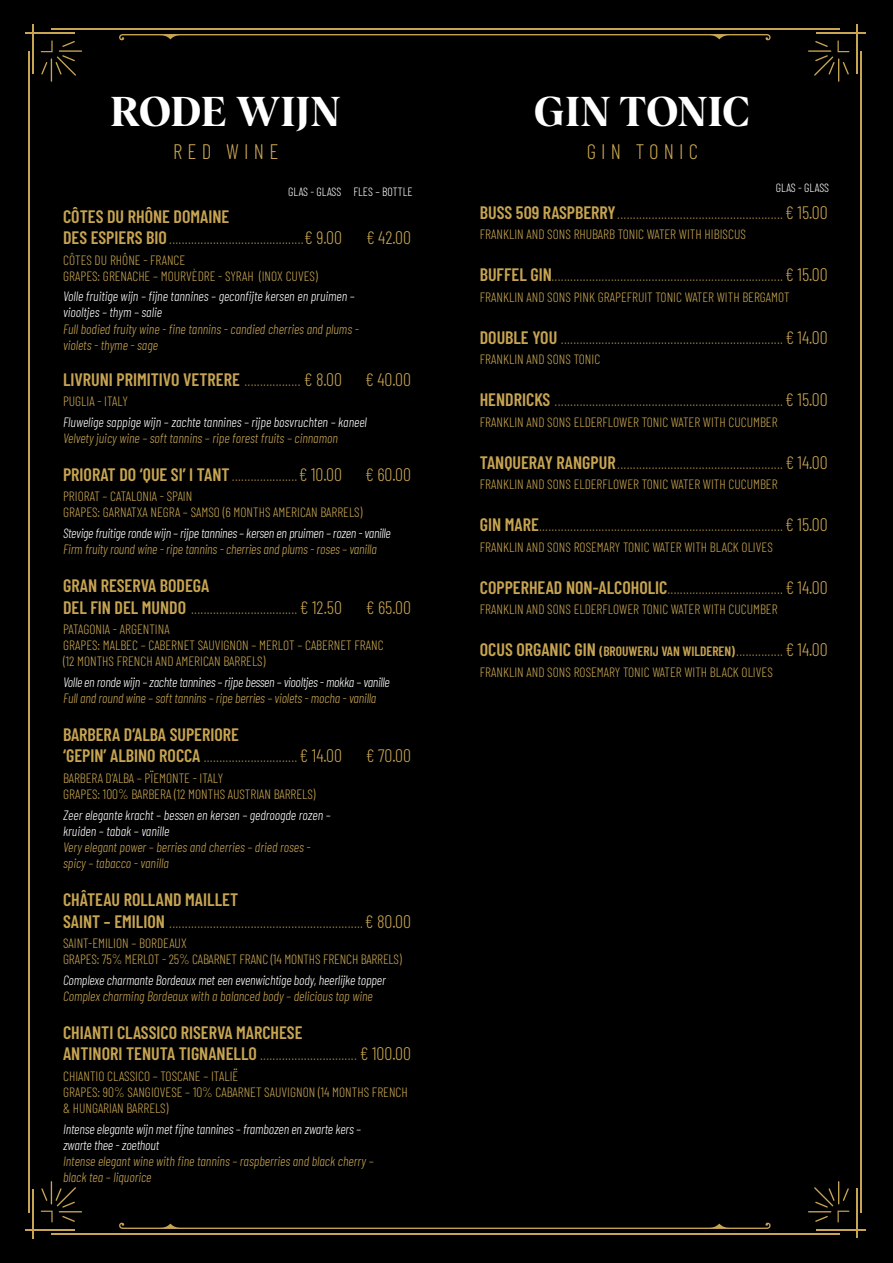
<style>
.page{position:relative;width:893px;height:1263px;background:#000}
.page>*{position:absolute;margin:0;border:0;box-sizing:border-box;transform-origin:0 0}
.t1{font:40.65px "Albra Semi";letter-spacing:.005em;color:#fff}
.t2{font:300 21px "Barlow Condensed";letter-spacing:.25em;color:#c7a451}
.t3{font:600 18px "Barlow Condensed";color:#c7a451}
.t4{font:300 18px "Barlow Condensed";color:#c7a451}
.t5{font:300 13.5px/16.2px "Barlow Condensed";color:#c7a451}
.t6{font:italic 300 13.5px/16.2px "Barlow Condensed";letter-spacing:-.01em;color:#fff}
.t7{font:italic 300 13.5px/16.2px "Barlow Condensed";color:#c7a451}
.t8{font:300 12px "Barlow Condensed";color:#c7a451}
.t9{font:300 12px "Barlow Condensed";color:#fff}
.s1{font-weight:600;font-size:18px}
.s2{font-size:18px}
.s3{font-weight:300;font-size:12px}
.s4{font-weight:300}
.s5{font-weight:600}
.s6{font-size:12px}
</style>
<div class="page">
<hr style="left:51px;top:28px;width:788px;height:1px;background:#c7a552">
<hr style="left:33px;top:25px;width:1px;height:49px;background:#c7a552">
<hr style="left:25px;top:32px;width:49px;height:2px;background:#c7a552">
<hr style="left:856px;top:24px;width:2px;height:50px;background:#c7a552">
<hr style="left:816px;top:32px;width:49px;height:1px;background:#c7a552">
<hr style="left:860px;top:51px;width:2px;height:1161px;background:#c7a552">
<hr style="left:51px;top:1233px;width:788px;height:2px;background:#c7a552">
<hr style="left:856px;top:1188px;width:2px;height:50px;background:#c7a552">
<hr style="left:816px;top:1229px;width:49px;height:1px;background:#c7a552">
<hr style="left:28px;top:51px;width:2px;height:1161px;background:#c7a552">
<hr style="left:33px;top:1189px;width:1px;height:49px;background:#c7a552">
<hr style="left:25px;top:1229px;width:49px;height:2px;background:#c7a552">
<svg style="left:41px;top:40px;width:41px;height:42px"></svg>
<svg style="left:808px;top:40px;width:41px;height:42px"></svg>
<svg style="left:808px;top:1181px;width:41px;height:41px"></svg>
<svg style="left:41px;top:1181px;width:41px;height:41px"></svg>
<svg style="left:119px;top:1223px;width:652px;height:6px"></svg>
<svg style="left:119px;top:34px;width:652px;height:6px"></svg>
<h1 class="t1" style="left:111px;top:82px;width:232px">RODE WIJN</h1>
<h2 class="t2" style="left:173px;top:137px;width:107px">RED WINE</h2>
<p class="t9" style="left:288px;top:183px;width:126px">GLAS - GLASS FLES – BOTTLE</p>
<h3 class="t3" style="left:63px;top:203px;width:168px">CÔTES DU RHÔNE DOMAINE</h3>
<p class="t8" style="left:63px;top:231px;width:281px"><span class="s1">DES ESPIERS BIO</span> ...........................................<span class="s2">€ 9.00</span></p>
<h3 class="t4" style="left:366px;top:225px;width:47px">€ 42.00</h3>
<p class="t5" style="left:63px;top:251px;width:256px">CÔTES DU RHÔNE - FRANCE<br>GRAPES: GRENACHE – MOURVÈDRE - SYRAH (INOX CUVES)</p>
<p class="t6" style="left:63px;top:287px;width:293px">Volle fruitige wijn – fijne tannines – geconfijte kersen en pruimen – viooltjes – thym – salie</p>
<p class="t7" style="left:63px;top:320px;width:297px">Full bodied fruity wine - fine tannins - candied cherries and plums - violets - thyme - sage</p>
<h3 class="t3" style="left:63px;top:367px;width:281px">LIVRUNI PRIMITIVO VETRERE <span class="s3">..................</span> <span class="s4">€ 8.00</span></h3>
<h3 class="t4" style="left:365px;top:366px;width:47px">€ 40.00</h3>
<p class="t5" style="left:63px;top:392px;width:66px">PUGLIA - ITALY</p>
<p class="t6" style="left:63px;top:413px;width:305px">Fluwelige sappige wijn – zachte tannines – rijpe bosvruchten – kaneel</p>
<p class="t7" style="left:63px;top:429px;width:276px">Velvety juicy wine – soft tannins – ripe forest fruits – cinnamon</p>
<h3 class="t3" style="left:63px;top:461px;width:281px">PRIORAT DO ‘QUE SI’ I TANT <span class="s3">.....................</span><span class="s4">€ 10.00</span></h3>
<h3 class="t4" style="left:365px;top:461px;width:48px">€ 60.00</h3>
<p class="t5" style="left:63px;top:487px;width:301px">PRIORAT – CATALONIA - SPAIN<br>GRAPES: GARNATXA NEGRA – SAMSO (6 MONTHS AMERICAN BARRELS)</p>
<p class="t6" style="left:63px;top:524px;width:329px">Stevige fruitige ronde wijn – rijpe tannines – kersen en pruimen – rozen - vanille</p>
<p class="t7" style="left:63px;top:540px;width:315px">Firm fruity round wine - ripe tannins - cherries and plums - roses – vanilla</p>
<h3 class="t3" style="left:63px;top:573px;width:148px">GRAN RESERVA BODEGA</h3>
<p class="t8" style="left:63px;top:601px;width:281px"><span class="s1">DEL FIN DEL MUNDO</span> .................................. <span class="s2">€ 12.50</span></p>
<h3 class="t4" style="left:366px;top:594px;width:47px">€ 65.00</h3>
<p class="t5" style="left:63px;top:620px;width:322px">PATAGONIA - ARGENTINA<br>GRAPES: MALBEC – CABERNET SAUVIGNON – MERLOT – CABERNET FRANC (12 MONTHS FRENCH AND AMERICAN BARRELS)</p>
<p class="t6" style="left:63px;top:673px;width:328px">Volle en ronde wijn – zachte tannines – rijpe bessen – viooltjes - mokka – vanille</p>
<p class="t7" style="left:63px;top:689px;width:315px">Full and round wine – soft tannins – ripe berries – violets - mocha - vanilla</p>
<h3 class="t3" style="left:63px;top:721px;width:177px">BARBERA D’ALBA SUPERIORE</h3>
<p class="t8" style="left:63px;top:749px;width:281px"><span class="s1">‘GEPIN’ ALBINO ROCCA</span> .............................. <span class="s2">€ 14.00</span></p>
<h3 class="t4" style="left:366px;top:743px;width:47px">€ 70.00</h3>
<p class="t5" style="left:63px;top:769px;width:254px">BARBERA D’ALBA – PÏEMONTE - ITALY<br>GRAPES: 100% BARBERA (12 MONTHS AUSTRIAN BARRELS)</p>
<p class="t6" style="left:63px;top:806px;width:269px">Zeer elegante kracht – bessen en kersen – gedroogde rozen – kruiden – tabak – vanille</p>
<p class="t7" style="left:63px;top:838px;width:249px">Very elegant power – berries and cherries – dried roses - spicy – tabacco - vanilla</p>
<h3 class="t3" style="left:63px;top:887px;width:177px">CHÂTEAU ROLLAND MAILLET</h3>
<p class="t8" style="left:63px;top:915px;width:350px"><span class="s1">SAINT – EMILION</span> ..............................................................<span class="s2">€ 80.00</span></p>
<p class="t5" style="left:63px;top:934px;width:340px">SAINT-EMILION – BORDEAUX<br>GRAPES: 75% MERLOT - 25% CABARNET FRANC (14 MONTHS FRENCH BARRELS)</p>
<p class="t6" style="left:63px;top:971px;width:324px">Complexe charmante Bordeaux met een evenwichtige body, heerlijke topper</p>
<p class="t7" style="left:63px;top:987px;width:311px">Complex charming Bordeaux with a balanced body – delicious top wine</p>
<h3 class="t3" style="left:63px;top:1019px;width:241px">CHIANTI CLASSICO RISERVA MARCHESE</h3>
<p class="t8" style="left:63px;top:1047px;width:350px"><span class="s1">ANTINORI TENUTA TIGNANELLO</span> ............................... <span class="s2">€ 100.00</span></p>
<p class="t5" style="left:63px;top:1067px;width:346px">CHIANTIO CLASSICO – TOSCANE – ITALIË<br>GRAPES: 90% SANGIOVESE – 10% CABARNET SAUVIGNON (14 MONTHS FRENCH &amp; HUNGARIAN BARRELS)</p>
<p class="t6" style="left:63px;top:1120px;width:300px">Intense elegante wijn met fijne tannines – frambozen en zwarte kers – zwarte thee - zoethout</p>
<p class="t7" style="left:63px;top:1152px;width:312px">Intense elegant wine with fine tannins – raspberries and black cherry – black tea – liquorice</p>
<h1 class="t1" style="left:534px;top:82px;width:218px">GIN TONIC</h1>
<h2 class="t2" style="left:587px;top:137px;width:113px">GIN TONIC</h2>
<p class="t9" style="left:776px;top:179px;width:55px">GLAS - GLASS</p>
<p class="t8" style="left:480px;top:206px;width:350px"><span class="s1">BUSS 509 RASPBERRY</span>..................................................... <span class="s2">€ 15.00</span></p>
<p class="t5" style="left:480px;top:225px;width:268px">FRANKLIN AND SONS RHUBARB TONIC WATER WITH HIBISCUS</p>
<p class="t8" style="left:480px;top:268px;width:350px"><span class="s1">BUFFEL GIN</span>.......................................................................... <span class="s2">€ 15.00</span></p>
<p class="t5" style="left:480px;top:288px;width:311px">FRANKLIN AND SONS PINK GRAPEFRUIT TONIC WATER WITH BERGAMOT</p>
<p class="t8" style="left:480px;top:331px;width:350px"><span class="s1">DOUBLE YOU</span> ....................................................................... <span class="s2">€ 14.00</span></p>
<p class="t5" style="left:480px;top:350px;width:122px">FRANKLIN AND SONS TONIC</p>
<p class="t8" style="left:480px;top:393px;width:350px"><span class="s1">HENDRICKS</span> ......................................................................... <span class="s2">€ 15.00</span></p>
<p class="t5" style="left:480px;top:413px;width:299px">FRANKLIN AND SONS ELDERFLOWER TONIC WATER WITH CUCUMBER</p>
<p class="t8" style="left:480px;top:456px;width:350px"><span class="s1">TANQUERAY RANGPUR</span>..................................................... <span class="s2">€ 14.00</span></p>
<p class="t5" style="left:480px;top:475px;width:299px">FRANKLIN AND SONS ELDERFLOWER TONIC WATER WITH CUCUMBER</p>
<p class="t8" style="left:480px;top:518px;width:350px"><span class="s1">GIN MARE</span>.............................................................................. <span class="s2">€ 15.00</span></p>
<p class="t5" style="left:480px;top:538px;width:295px">FRANKLIN AND SONS ROSEMARY TONIC WATER WITH BLACK OLIVES</p>
<p class="t8" style="left:480px;top:581px;width:350px"><span class="s1">COPPERHEAD NON-ALCOHOLIC</span>..................................... <span class="s2">€ 14.00</span></p>
<p class="t5" style="left:480px;top:600px;width:299px">FRANKLIN AND SONS ELDERFLOWER TONIC WATER WITH CUCUMBER</p>
<p class="t5" style="left:480px;top:640px;width:350px;line-height:20.4px"><span class="s1">OCUS ORGANIC GIN</span> <span class="s5">(BROUWERIJ VAN WILDEREN)</span><span class="s6">...............</span> <span class="s2">€ 14.00<br></span>FRANKLIN AND SONS ROSEMARY TONIC WATER WITH BLACK OLIVES</p>
</div>
